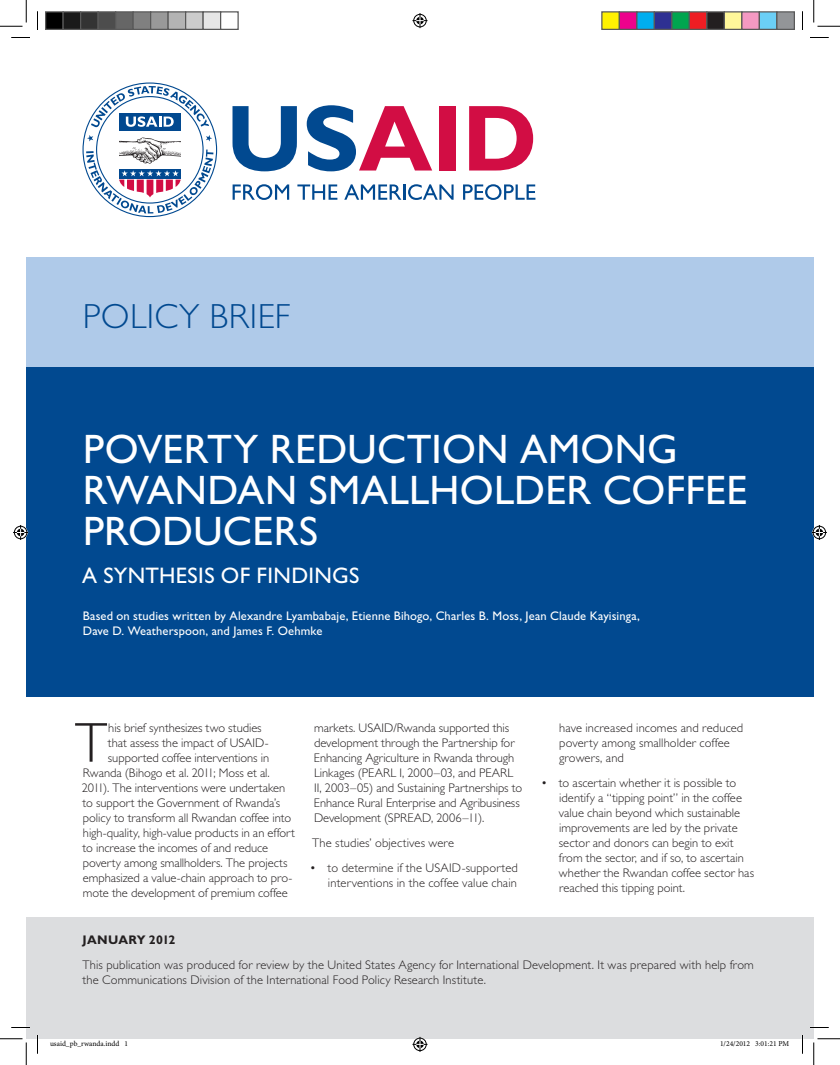
<style>
.page{position:relative;width:840px;height:1065px;background:#fff}
.page>*{position:absolute;margin:0;border:0;box-sizing:border-box;transform-origin:0 0}
.body_init_cap{font:300 56.5px "Gill Sans";color:#231f20}
.t1{font:41.25px/41.2px "Gill Sans";letter-spacing:.01em;color:#fff}
.t2{font:300 35px "Gill Sans";letter-spacing:.015em;color:#014990}
.subtitle{font:22.5px "Gill Sans";letter-spacing:.015em;color:#fff}
.body_init_cap-2{font:300 12.5px/15px "Gill Sans";color:#231f20}
.author{font:12.5px/15px "Gill Sans";letter-spacing:.01em;color:#fff}
.body{font:300 12.5px "Gill Sans";letter-spacing:.01em;color:#231f20}
.t3{font:700 12.5px "Gill Sans";letter-spacing:.01em;color:#231f20}
.t4{font:7.5px "Minion Pro";color:#000}
</style>
<div class="page">
<svg style="left:233px;top:106px;width:64px;height:65px"></svg>
<svg style="left:307px;top:105px;width:125px;height:66px"></svg>
<div style="left:439px;top:106px;width:16px;height:65px;background:#d20d44"></div>
<svg style="left:469px;top:106px;width:64px;height:65px"></svg>
<svg style="left:233px;top:184px;width:56px;height:16px"></svg>
<svg style="left:297px;top:184px;width:40px;height:16px"></svg>
<svg style="left:344px;top:184px;width:110px;height:16px"></svg>
<svg style="left:463px;top:184px;width:72px;height:16px"></svg>
<svg style="left:83px;top:83px;width:134px;height:134px"></svg>
<div style="left:26px;top:918px;width:788px;height:121px;background:#dcdddf"></div>
<div style="left:26px;top:368px;width:788px;height:330px;background:#014990"></div>
<div style="left:26px;top:258px;width:788px;height:110px;background:#afcae9"></div>
<svg style="left:11px;top:37px;width:19px;height:1px"></svg>
<svg style="left:810px;top:37px;width:19px;height:1px"></svg>
<svg style="left:11px;top:1027px;width:19px;height:1px"></svg>
<svg style="left:810px;top:1027px;width:19px;height:1px"></svg>
<svg style="left:37px;top:11px;width:1px;height:19px"></svg>
<svg style="left:37px;top:1035px;width:1px;height:19px"></svg>
<svg style="left:802px;top:11px;width:1px;height:19px"></svg>
<svg style="left:802px;top:1035px;width:1px;height:19px"></svg>
<svg style="left:0;top:0;width:27px;height:27px"></svg>
<svg style="left:0;top:1039px;width:27px;height:26px"></svg>
<svg style="left:814px;top:0;width:26px;height:27px"></svg>
<svg style="left:814px;top:1039px;width:26px;height:26px"></svg>
<svg style="left:412px;top:13px;width:16px;height:15px"></svg>
<svg style="left:412px;top:1037px;width:16px;height:15px"></svg>
<svg style="left:13px;top:525px;width:15px;height:15px"></svg>
<svg style="left:812px;top:525px;width:15px;height:15px"></svg>
<div style="left:46px;top:12px;width:17px;height:17px;background:#000"></div>
<div style="left:45px;top:11px;width:19px;height:19px;border:1px solid #595959"></div>
<div style="left:63px;top:12px;width:18px;height:17px;background:#1a1a1a"></div>
<div style="left:62px;top:11px;width:19px;height:19px;border:1px solid #595959"></div>
<div style="left:81px;top:12px;width:17px;height:17px;background:#333"></div>
<div style="left:80px;top:11px;width:19px;height:19px;border:1px solid #595959"></div>
<div style="left:98px;top:12px;width:18px;height:17px;background:#4d4d4d"></div>
<div style="left:98px;top:11px;width:18px;height:19px;border:1px solid #595959"></div>
<div style="left:116px;top:12px;width:17px;height:17px;background:#666"></div>
<div style="left:115px;top:11px;width:19px;height:19px;border:1px solid #595959"></div>
<div style="left:133px;top:12px;width:18px;height:17px;background:#808080"></div>
<div style="left:132px;top:11px;width:19px;height:19px;border:1px solid #595959"></div>
<div style="left:151px;top:12px;width:17px;height:17px;background:#999"></div>
<div style="left:150px;top:11px;width:19px;height:19px;border:1px solid #595959"></div>
<div style="left:168px;top:12px;width:18px;height:17px;background:#b3b3b3"></div>
<div style="left:168px;top:11px;width:18px;height:19px;border:1px solid #595959"></div>
<div style="left:186px;top:12px;width:17px;height:17px;background:#ccc"></div>
<div style="left:185px;top:11px;width:19px;height:19px;border:1px solid #595959"></div>
<div style="left:203px;top:12px;width:18px;height:17px;background:#e6e6e6"></div>
<div style="left:202px;top:11px;width:19px;height:19px;border:1px solid #595959"></div>
<div style="left:220px;top:11px;width:19px;height:19px;border:1px solid #595959"></div>
<div style="left:602px;top:12px;width:17px;height:17px;background:#fff101"></div>
<div style="left:601px;top:11px;width:19px;height:19px;border:1px solid #595959"></div>
<div style="left:619px;top:12px;width:18px;height:17px;background:#ed028c"></div>
<div style="left:619px;top:11px;width:19px;height:19px;border:1px solid #595959"></div>
<div style="left:637px;top:12px;width:17px;height:17px;background:#00aeef"></div>
<div style="left:636px;top:11px;width:19px;height:19px;border:1px solid #595959"></div>
<div style="left:654px;top:12px;width:18px;height:17px;background:#2e3092"></div>
<div style="left:654px;top:11px;width:18px;height:19px;border:1px solid #595959"></div>
<div style="left:672px;top:12px;width:17px;height:17px;background:#00a54f"></div>
<div style="left:671px;top:11px;width:19px;height:19px;border:1px solid #595959"></div>
<div style="left:689px;top:12px;width:18px;height:17px;background:#ee1d23"></div>
<div style="left:689px;top:11px;width:19px;height:19px;border:1px solid #595959"></div>
<div style="left:707px;top:12px;width:17px;height:17px;background:#231f20"></div>
<div style="left:706px;top:11px;width:19px;height:19px;border:1px solid #595959"></div>
<div style="left:724px;top:12px;width:18px;height:17px;background:#fff79a"></div>
<div style="left:724px;top:11px;width:18px;height:19px;border:1px solid #595959"></div>
<div style="left:742px;top:12px;width:17px;height:17px;background:#f499c2"></div>
<div style="left:741px;top:11px;width:19px;height:19px;border:1px solid #595959"></div>
<div style="left:759px;top:12px;width:18px;height:17px;background:#6bcff6"></div>
<div style="left:759px;top:11px;width:19px;height:19px;border:1px solid #595959"></div>
<div style="left:777px;top:12px;width:17px;height:17px;background:#939598"></div>
<div style="left:776px;top:11px;width:19px;height:19px;border:1px solid #595959"></div>
<h3 class="t2" style="left:83px;top:297px;width:209px">POLICY BRIEF</h3>
<p class="t1" style="left:83px;top:428px;width:666px">POVERTY REDUCTION AMONG<br>RWANDAN SMALLHOLDER COFFEE<br>PRODUCERS</p>
<p class="subtitle" style="left:82px;top:562px;width:279px">A SYNTHESIS OF FINDINGS</p>
<p class="author" style="left:83px;top:608px;width:559px">Based on studies written by Alexandre Lyambabaje, Etienne Bihogo, Charles B. Moss, Jean Claude Kayisinga,<br>Dave D. Weatherspoon, and James F. Oehmke</p>
<p class="body_init_cap" style="left:75px;top:711px;width:34px">T</p>
<p class="body_init_cap-2" style="left:108px;top:720px;width:155px">his brief synthesizes two studies</p>
<p class="body_init_cap-2" style="left:108px;top:735px;width:162px">that assess the impact of USAID-</p>
<p class="body_init_cap-2" style="left:108px;top:750px;width:163px">supported coffee interventions in</p>
<p class="body_init_cap-2" style="left:83px;top:765px;width:189px">Rwanda (Bihogo et al. 2011; Moss et al.</p>
<p class="body_init_cap-2" style="left:82px;top:780px;width:205px">2011). The interventions were undertaken</p>
<p class="body_init_cap-2" style="left:83px;top:795px;width:199px">to support the Government of Rwanda’s</p>
<p class="body_init_cap-2" style="left:83px;top:810px;width:210px">policy to transform all Rwandan coffee into</p>
<p class="body_init_cap-2" style="left:83px;top:825px;width:213px">high-quality, high-value products in an effort</p>
<p class="body_init_cap-2" style="left:83px;top:840px;width:187px">to increase the incomes of and reduce</p>
<p class="body_init_cap-2" style="left:83px;top:855px;width:206px">poverty among smallholders. The projects</p>
<p class="body_init_cap-2" style="left:83px;top:870px;width:211px">emphasized a value-chain approach to pro-</p>
<p class="body_init_cap-2" style="left:83px;top:885px;width:206px">mote the development of premium coffee</p>
<p class="body_init_cap-2" style="left:314px;top:720px;width:210px">markets. USAID/Rwanda supported this development through the Partnership for Enhancing Agriculture in Rwanda through Linkages (PEARL I, 2000–03, and PEARL II, 2003–05) and Sustaining Partnerships to Enhance Rural Enterprise and Agribusiness Development (SPREAD, 2006–11).</p>
<p class="body" style="left:312px;top:835px;width:144px">The studies’ objectives were</p>
<p class="body_init_cap-2" style="left:310px;top:860px;width:210px;text-align:right">• to determine if the USAID-supported interventions in the coffee value chain</p>
<p class="body_init_cap-2" style="left:559px;top:720px;width:186px">have increased incomes and reduced poverty among smallholder coffee growers, and</p>
<p class="body_init_cap-2" style="left:559px;top:775px;width:197px;text-indent:-18px">• to ascertain whether it is possible to identify a “tipping point” in the coffee value chain beyond which sustainable improvements are led by the private sector and donors can begin to exit from the sector, and if so, to ascertain whether the Rwandan coffee sector has reached this tipping point.</p>
<p class="t3" style="left:83px;top:932px;width:94px">JANUARY 2012</p>
<p class="body_init_cap-2" style="left:82px;top:957px;width:673px">This publication was produced for review by the United States Agency for International Development. It was prepared with help from the Communications Division of the International Food Policy Research Institute.</p>
<p class="t4" style="left:50px;top:1039px;width:80px">usaid_pb_rwanda.indd 1</p>
<p class="t4" style="left:720px;top:1039px;width:71px">1/24/2012 3:01:21 PM</p>
</div>
